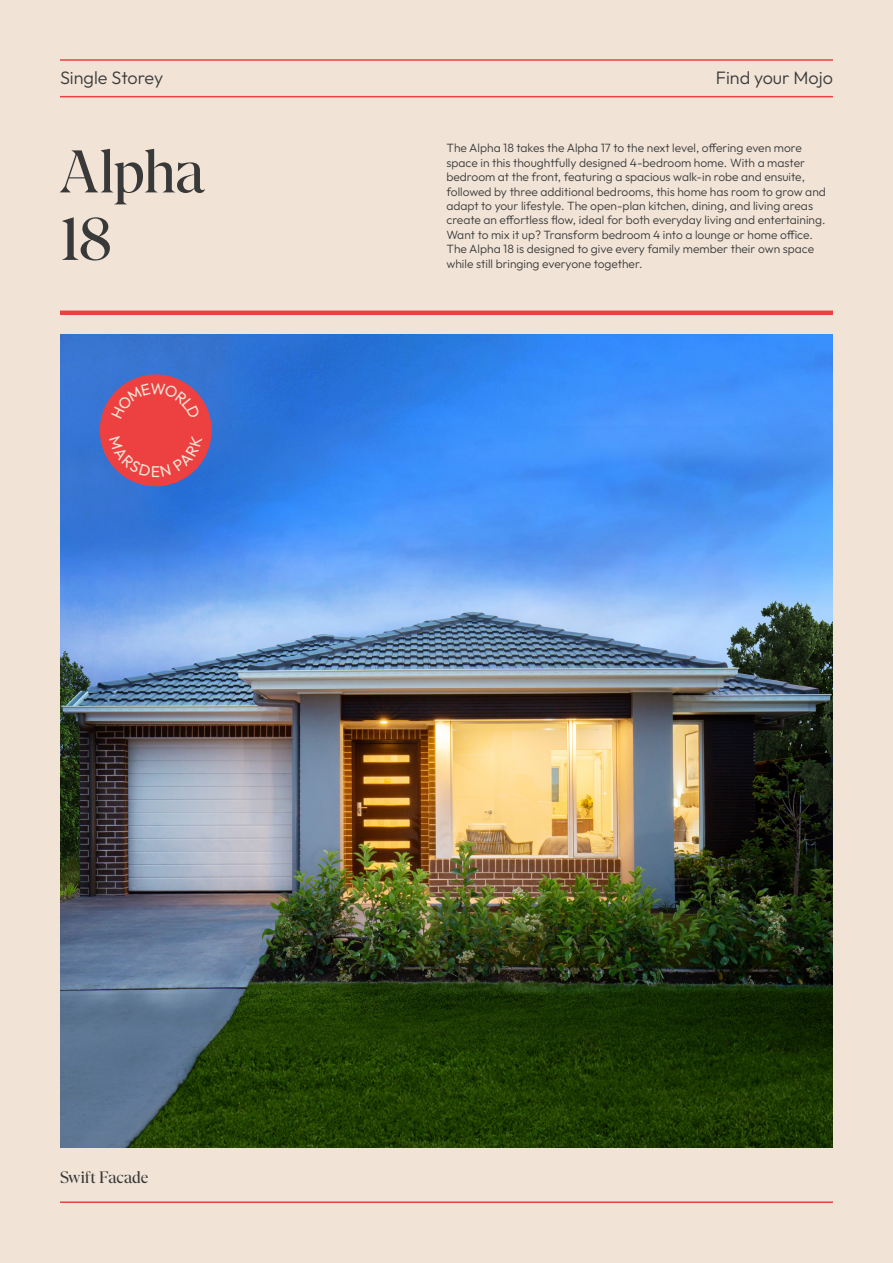
<style>
.page{position:relative;width:893px;height:1263px;background:#f1e4d7}
.page>*{position:absolute;margin:0;border:0;box-sizing:border-box;transform-origin:0 0}
.t1{font:60px/67.5px "At Gambit";letter-spacing:-.02em;color:#393939}
.t2{font:300 18px "Outfit";color:#393939}
.t3{font:16.5px "At Gambit";letter-spacing:.005em;color:#393939}
.t4{font:300 12px/14.4px "Outfit";color:#393939}
</style>
<div class="page">
<hr style="left:60px;top:59px;width:773px;height:2px;background:#ed4040">
<hr style="left:60px;top:96px;width:773px;height:1px;background:#ed4040">
<hr style="left:60px;top:1201px;width:773px;height:2px;background:#ed4040">
<hr style="left:60px;top:311px;width:773px;height:4px;background:#ed4040">
<img style="left:60px;top:335px;width:773px;height:812px">
<div style="left:100px;top:374px;width:112px;height:112px;background:#ed4040;border-radius:50%"></div>
<svg style="left:111px;top:383px;width:89px;height:14px"></svg>
<svg style="left:109px;top:461px;width:93px;height:16px"></svg>
<h2 class="t2" style="left:60px;top:67px;width:105px">Single Storey</h2>
<h2 class="t2" style="left:716px;top:67px;width:119px">Find your Mojo</h2>
<p class="t1" style="left:60px;top:138px;width:146px">Alpha<br>18</p>
<p class="t4" style="left:446px;top:141px;width:381px">The Alpha 18 takes the Alpha 17 to the next level, offering even more space in this thoughtfully designed 4-bedroom home. With a master bedroom at the front, featuring a spacious walk-in robe and ensuite, followed by three additional bedrooms, this home has room to grow and adapt to your lifestyle. The open-plan kitchen, dining, and living areas create an effortless flow, ideal for both everyday living and entertaining.<br>Want to mix it up? Transform bedroom 4 into a lounge or home office.<br>The Alpha 18 is designed to give every family member their own space while still bringing everyone together.</p>
<p class="t3" style="left:60px;top:1167px;width:90px">Swift Facade</p>
</div>
